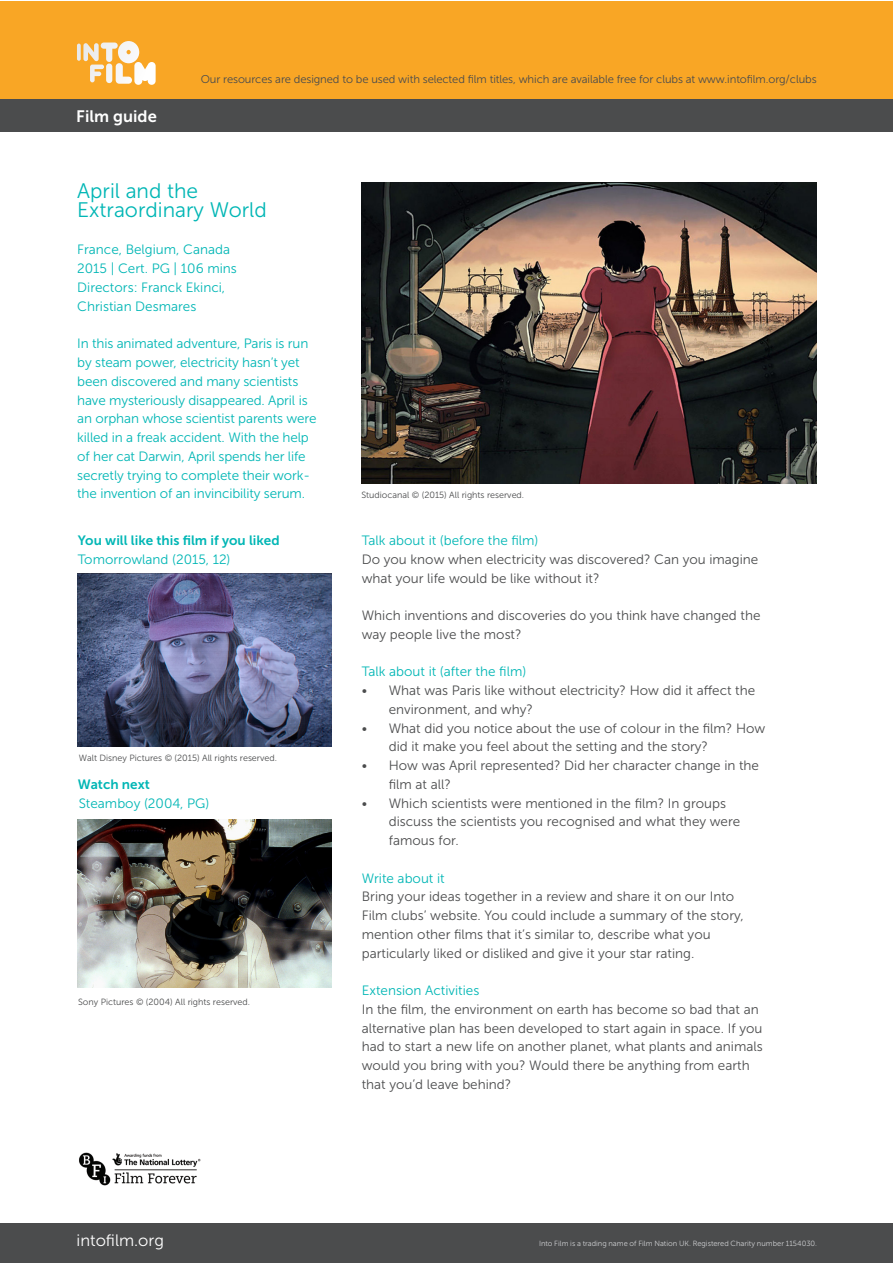
<style>
.page{position:relative;width:893px;height:1263px;background:#fff}
.page>*{position:absolute;margin:0;border:0;box-sizing:border-box;transform-origin:0 0}
.t1{font:21px/18.8px "Museo Sans 300";color:#00b6b5}
.t2{font:16.5px "Museo Sans 300";color:#fff}
.t3{font:16.5px "Museo Sans 700";color:#fff}
.t4{font:13.5px/18.8px "Museo Sans 300";color:#4b4c4d}
.t5{font:13.5px/18.8px "Museo Sans 300";letter-spacing:-.01em;color:#00b6b5}
.t6{font:13.5px "Museo Sans 700";color:#00b6b5}
.t7{font:11.25px "Museo Sans 300";letter-spacing:-.01em;color:#484b4e}
.t8{font:9px "Museo Sans 300";color:#4b4c4d}
.t9{font:7.5px "Museo Sans 300";color:#d1d2d4}
</style>
<div class="page">
<div style="left:0;top:1222px;width:892px;height:41px;background:#4b4c4d"></div>
<div style="left:0;top:1px;width:892px;height:99px;background:#f9a625"></div>
<div style="left:0;top:99px;width:892px;height:33px;background:#4b4c4d"></div>
<svg style="left:77px;top:44px;width:4px;height:17px"></svg>
<svg style="left:83px;top:41px;width:73px;height:44px"></svg>
<img style="left:79px;top:1152px;width:122px;height:34px">
<img style="left:362px;top:182px;width:455px;height:301px">
<img style="left:78px;top:574px;width:254px;height:172px">
<img style="left:78px;top:819px;width:254px;height:168px">
<p class="t3" style="left:76px;top:107px;width:82px">Film guide</p>
<p class="t7" style="left:201px;top:73px;width:617px">Our resources are designed to be used with selected film titles, which are available free for clubs at www.intofilm.org/clubs</p>
<h1 class="t1" style="left:77px;top:182px;width:191px">April and the<br>Extraordinary World</h1>
<p class="t5" style="left:77px;top:241px;width:161px">France, Belgium, Canada<br>2015 | Cert. PG | 106 mins<br>Directors: Franck Ekinci,<br>Christian Desmares</p>
<p class="t5" style="left:77px;top:334px;width:241px">In this animated adventure, Paris is run by steam power, electricity hasn’t yet been discovered and many scientists have mysteriously disappeared. April is an orphan whose scientist parents were killed in a freak accident. With the help of her cat Darwin, April spends her life secretly trying to complete their work&shy;the invention of an invincibility serum.</p>
<p class="t6" style="left:78px;top:533px;width:203px">You will like this film if you liked</p>
<p class="t5" style="left:78px;top:550px;width:154px">Tomorrowland (2015, 12)</p>
<p class="t8" style="left:79px;top:753px;width:200px">Walt Disney Pictures © (2015) All rights reserved.</p>
<p class="t6" style="left:78px;top:777px;width:73px">Watch next</p>
<p class="t5" style="left:79px;top:794px;width:132px">Steamboy (2004, PG)</p>
<p class="t8" style="left:78px;top:997px;width:174px">Sony Pictures © (2004) All rights reserved.</p>
<p class="t8" style="left:361px;top:490px;width:164px">Studiocanal © (2015) All rights reserved.</p>
<p class="t5" style="left:362px;top:531px;width:178px">Talk about it (before the film)</p>
<p class="t4" style="left:362px;top:550px;width:398px">Do you know when electricity was discovered? Can you imagine what your life would be like without it?</p>
<p class="t4" style="left:362px;top:606px;width:400px">Which inventions and discoveries do you think have changed the way people live the most?</p>
<p class="t5" style="left:362px;top:662px;width:166px">Talk about it (after the film)</p>
<p class="t4" style="left:389px;top:681px;width:368px;text-indent:-27px">• What was Paris like without electricity? How did it affect the environment, and why?</p>
<p class="t4" style="left:389px;top:719px;width:378px;text-indent:-27px">• What did you notice about the use of colour in the film? How did it make you feel about the setting and the story?</p>
<p class="t4" style="left:389px;top:756px;width:372px;text-indent:-27px">• How was April represented? Did her character change in the film at all?</p>
<p class="t4" style="left:389px;top:794px;width:353px;text-indent:-27px">• Which scientists were mentioned in the film? In groups discuss the scientists you recognised and what they were famous for.</p>
<p class="t5" style="left:362px;top:869px;width:85px">Write about it</p>
<p class="t4" style="left:362px;top:887px;width:384px">Bring your ideas together in a review and share it on our Into Film clubs’ website. You could include a summary of the story, mention other films that it’s similar to, describe what you particularly liked or disliked and give it your star rating.</p>
<p class="t5" style="left:362px;top:981px;width:119px">Extension Activities</p>
<p class="t4" style="left:362px;top:1000px;width:403px">In the film, the environment on earth has become so bad that an alternative plan has been developed to start again in space. If you had to start a new life on another planet, what plants and animals would you bring with you? Would there be anything from earth that you’d leave behind?</p>
<p class="t2" style="left:77px;top:1231px;width:89px">intofilm.org</p>
<p class="t9" style="left:539px;top:1239px;width:279px">Into Film is a trading name of Film Nation UK. Registered Charity number 1154030.</p>
</div>
